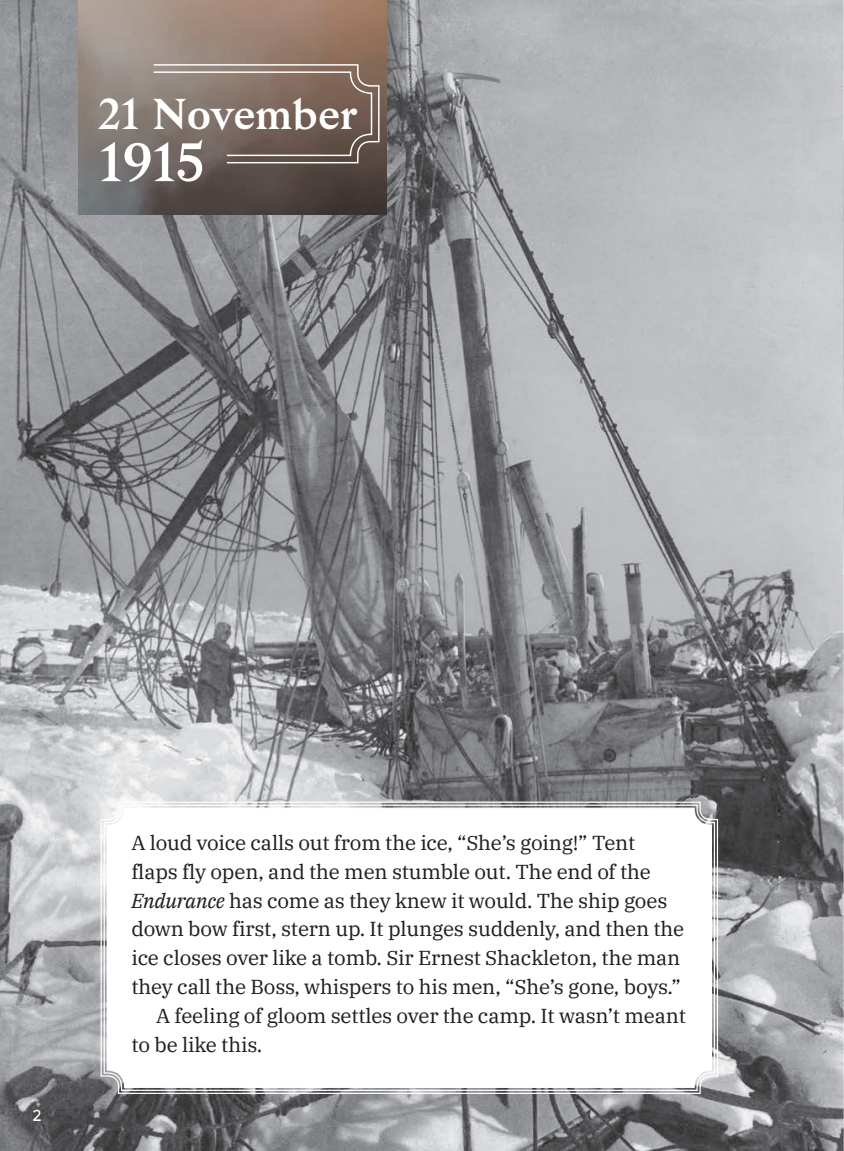
<style>
.page{position:relative;width:844px;height:1151px;background:#fff}
.page>*{position:absolute;margin:0;border:0;box-sizing:border-box;transform-origin:0 0}
.t1{font:52.5px "Bagnard";color:#fff}
.t2{font:42px "Bagnard";color:#fff}
.t3{font:20.12px "IBM Plex Serif";letter-spacing:-.01em;color:#231f20}
.t4{font:15.75px "Aronui";color:#fff}
.s1{font-style:italic}
</style>
<div class="page">
<img style="left:843px;top:0;width:1px;height:140px">
<img style="left:843px;top:140px;width:1px;height:561px">
<img style="left:0;top:0;width:843px;height:1150px">
<img style="left:79px;top:0;width:308px;height:215px">
<svg style="left:154px;top:63px;width:226px;height:101px;background:#817068"></svg>
<svg style="left:100px;top:801px;width:618px;height:293px"></svg>
<svg style="left:103px;top:804px;width:612px;height:287px"></svg>
<svg style="left:106px;top:807px;width:606px;height:281px"></svg>
<h2 class="t2" style="left:99px;top:97px;width:260px">21 November</h2>
<h1 class="t1" style="left:99px;top:142px;width:107px">1915</h1>
<p class="t4" style="left:32px;top:1109px;width:11px">2</p>
<p class="t3" style="left:131px;top:829px;width:505px">A loud voice calls out from the ice, “She’s going!” Tent</p>
<p class="t3" style="left:131px;top:858px;width:521px">flaps fly open, and the men stumble out. The end of the</p>
<p class="t3" style="left:131px;top:886px;width:537px"><span class="s1">Endurance</span> has come as they knew it would. The ship goes</p>
<p class="t3" style="left:131px;top:915px;width:554px">down bow first, stern up. It plunges suddenly, and then the</p>
<p class="t3" style="left:131px;top:944px;width:550px">ice closes over like a tomb. Sir Ernest Shackleton, the man</p>
<p class="t3" style="left:131px;top:973px;width:551px">they call the Boss, whispers to his men, “She’s gone, boys.”</p>
<p class="t3" style="left:156px;top:1002px;width:531px">A feeling of gloom settles over the camp. It wasn’t meant</p>
<p class="t3" style="left:131px;top:1031px;width:132px">to be like this.</p>
</div>
